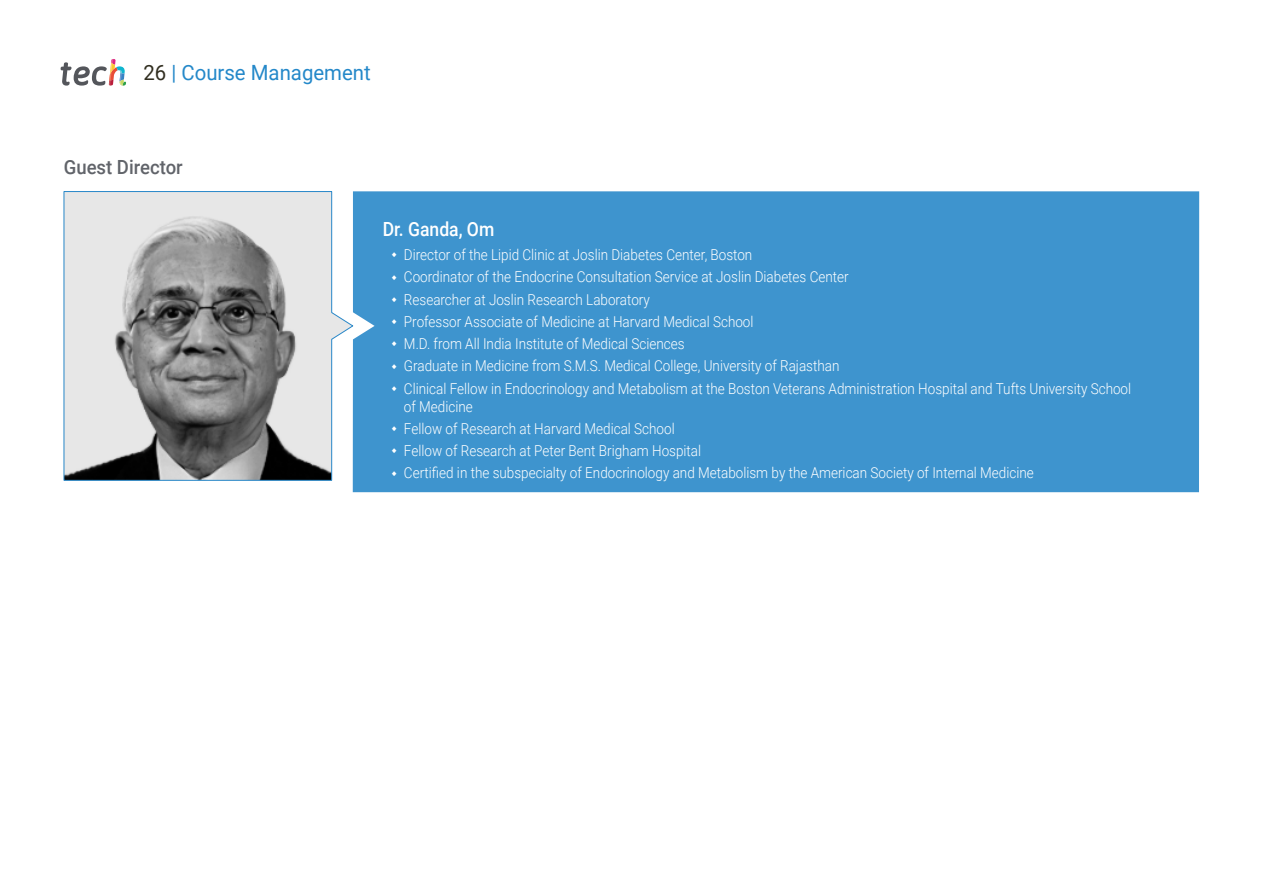
<style>
.page{position:relative;width:1263px;height:893px;background:#fff}
.page>*{position:absolute;margin:0;border:0;box-sizing:border-box;transform-origin:0 0}
.t1{font:21px "Roboto";color:#2488c9}
.t2{font:500 19.5px "Roboto";color:#61646a;scale:.95 1}
.t3{font:500 19.5px "Roboto";color:#fff;scale:.9 1}
.t4{font:300 15px/22.2px "Roboto";color:#fff;scale:.9 1}
.s1{color:#312e20}
</style>
<div class="page">
<svg style="left:61px;top:59px;width:65px;height:27px"></svg>
<div style="left:353px;top:191px;width:846px;height:301px;background:#3e94ce"></div>
<svg style="left:64px;top:191px;width:289px;height:290px;background:#b0b1b2"></svg>
<svg style="left:392px;top:252px;width:5px;height:5px"></svg>
<svg style="left:392px;top:275px;width:5px;height:5px"></svg>
<svg style="left:392px;top:297px;width:5px;height:5px"></svg>
<svg style="left:392px;top:319px;width:5px;height:5px"></svg>
<svg style="left:392px;top:341px;width:5px;height:5px"></svg>
<svg style="left:392px;top:364px;width:5px;height:5px"></svg>
<svg style="left:392px;top:386px;width:5px;height:5px"></svg>
<svg style="left:392px;top:426px;width:5px;height:5px"></svg>
<svg style="left:392px;top:448px;width:5px;height:5px"></svg>
<svg style="left:392px;top:471px;width:5px;height:5px"></svg>
<h1 class="t1" style="left:144px;top:57px;width:229px"><span class="s1">26</span> | Course Management</h1>
<h2 class="t2" style="left:64px;top:154px;width:127px">Guest Director</h2>
<h2 class="t3" style="left:383px;top:215px;width:126px">Dr. Ganda, Om</h2>
<p class="t4" style="left:404px;top:243px;width:809px">Director of the Lipid Clinic at Joslin Diabetes Center, Boston<br>Coordinator of the Endocrine Consultation Service at Joslin Diabetes Center<br>Researcher at Joslin Research Laboratory<br>Professor Associate of Medicine at Harvard Medical School<br>M.D. from All India Institute of Medical Sciences<br>Graduate in Medicine from S.M.S. Medical College, University of Rajasthan<br>Clinical Fellow in Endocrinology and Metabolism at the Boston Veterans Administration Hospital and Tufts University School</p>
<p class="t4" style="left:404px;top:395px;width:701px">of Medicine<br>Fellow of Research at Harvard Medical School<br>Fellow of Research at Peter Bent Brigham Hospital<br>Certified in the subspecialty of Endocrinology and Metabolism by the American Society of Internal Medicine</p>
</div>
